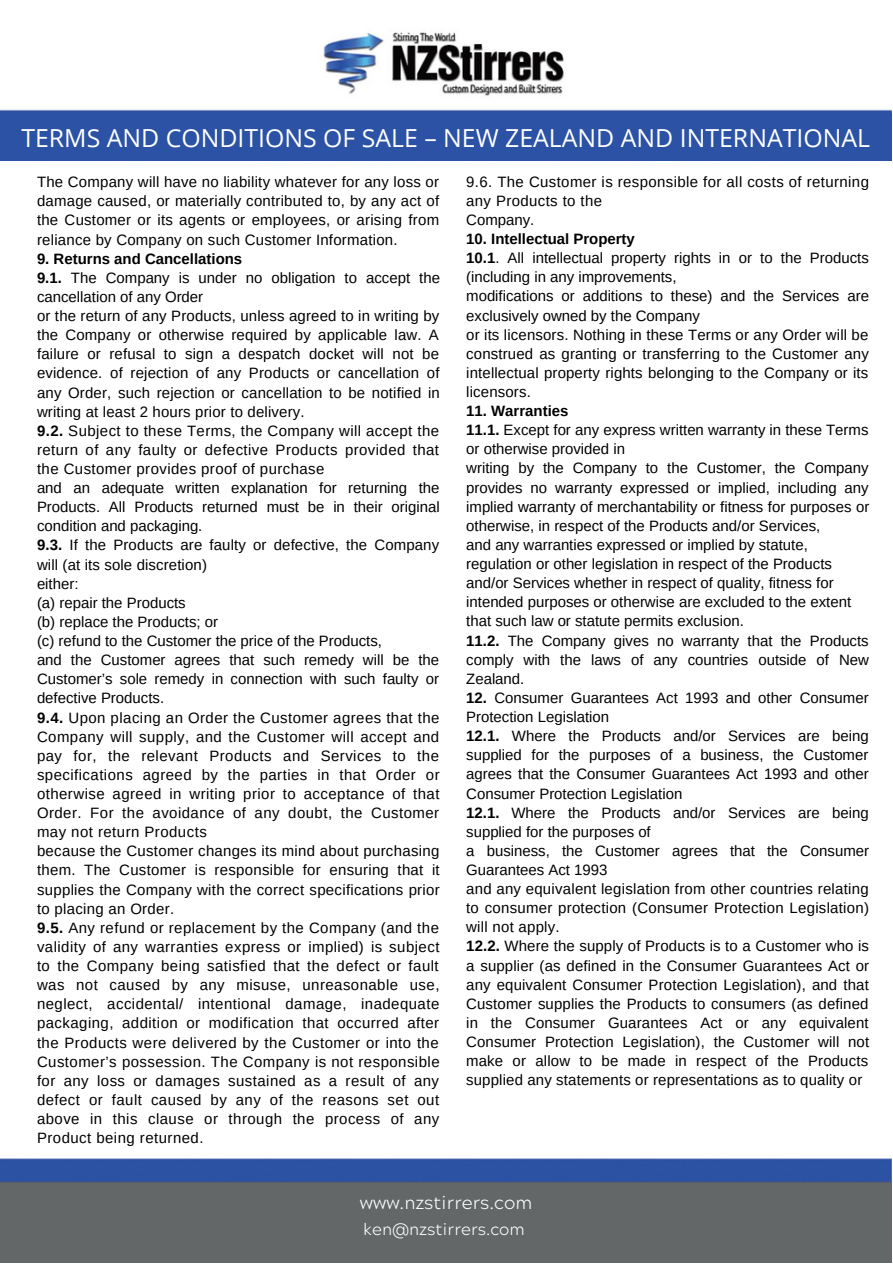
<style>
.page{position:relative;width:893px;height:1264px;background:#fff}
.page>*{position:absolute;margin:0;border:0;box-sizing:border-box;transform-origin:0 0}
.t1{font:24.9px "Open Sans";color:#fff}
.t2{font:300 18.15px "Acherus Grotesque";color:#fff}
.t3{font:300 16.35px "Acherus Grotesque";color:#fff}
.t4{font:15px/19px "Arimo";letter-spacing:.01em;color:#000}
.t5{font:15px/19px "Arimo";letter-spacing:.03em;color:#000}
.s1{font-weight:700}
</style>
<div class="page">
<img style="left:0;top:32px;width:891px;height:1151px">
<div style="left:0;top:114px;width:891px;height:47px;background:#2b52a4"></div>
<div style="left:0;top:1183px;width:891px;height:78px;background:#646767"></div>
<div style="left:13px;top:181px;width:865px;height:947px;background:#fff"></div>
<h1 class="t1" style="left:21px;top:120px;width:850px">TERMS AND CONDITIONS OF SALE – NEW ZEALAND AND INTERNATIONAL</h1>
<p class="t4" style="left:37px;top:172px;width:403px;text-align:justify">The Company will have no liability whatever for any loss or damage caused, or materially contributed to, by any act of the Customer or its agents or employees, or arising from reliance by Company on such Customer Information.</p>
<p class="t5" style="left:37px;top:249px;width:404px"><span class="s1">9. Returns and Cancellations<br>9.1.</span> The Company is under no obligation to accept the cancellation of any Order<br>or the return of any Products, unless agreed to in writing by the Company or otherwise required by applicable law. A failure or refusal to sign a despatch docket will not be evidence. of rejection of any Products or cancellation of any Order, such rejection or cancellation to be notified in writing at least 2 hours prior to delivery.<br><span class="s1">9.2.</span> Subject to these Terms, the Company will accept the return of any faulty or defective Products provided that the Customer provides proof of purchase<br>and an adequate written explanation for returning the Products. All Products returned must be in their original condition and packaging.<br><span class="s1">9.3.</span> If the Products are faulty or defective, the Company will (at its sole discretion)<br>either:<br>(a) repair the Products<br>(b) replace the Products; or<br>(c) refund to the Customer the price of the Products,<br>and the Customer agrees that such remedy will be the Customer’s sole remedy in connection with such faulty or defective Products.<br><span class="s1">9.4.</span> Upon placing an Order the Customer agrees that the Company will supply, and the Customer will accept and pay for, the relevant Products and Services to the specifications agreed by the parties in that Order or otherwise agreed in writing prior to acceptance of that Order. For the avoidance of any doubt, the Customer may not return Products<br>because the Customer changes its mind about purchasing them. The Customer is responsible for ensuring that it supplies the Company with the correct specifications prior to placing an Order.<br><span class="s1">9.5.</span> Any refund or replacement by the Company (and the validity of any warranties express or implied) is subject to the Company being satisfied that the defect or fault was not caused by any misuse, unreasonable use, neglect, accidental/ intentional damage, inadequate packaging, addition or modification that occurred after the Products were delivered by the Customer or into the Customer’s possession. The Company is not responsible for any loss or damages sustained as a result of any defect or fault caused by any of the reasons set out above in this clause or through the process of any Product being returned.</p>
<p class="t4" style="left:466px;top:172px;width:404px">9.6. The Customer is responsible for all costs of returning any Products to the<br>Company.</p>
<p class="t4" style="left:466px;top:229px;width:404px"><span class="s1">10. Intellectual Property<br>10.1</span>. All intellectual property rights in or to the Products (including in any improvements,<br>modifications or additions to these) and the Services are exclusively owned by the Company<br>or its licensors. Nothing in these Terms or any Order will be construed as granting or transferring to the Customer any intellectual property rights belonging to the Company or its licensors.</p>
<p class="t4" style="left:466px;top:401px;width:404px"><span class="s1">11. Warranties<br>11.1.</span> Except for any express written warranty in these Terms or otherwise provided in<br>writing by the Company to the Customer, the Company provides no warranty expressed or implied, including any implied warranty of merchantability or fitness for purposes or otherwise, in respect of the Products and/or Services,<br>and any warranties expressed or implied by statute, regulation or other legislation in respect of the Products and/or Services whether in respect of quality, fitness for intended purposes or otherwise are excluded to the extent that such law or statute permits exclusion.<br><span class="s1">11.2.</span> The Company gives no warranty that the Products comply with the laws of any countries outside of New Zealand.</p>
<p class="t4" style="left:466px;top:688px;width:404px"><span class="s1">12.</span> Consumer Guarantees Act 1993 and other Consumer Protection Legislation<br><span class="s1">12.1.</span> Where the Products and/or Services are being supplied for the purposes of a business, the Customer agrees that the Consumer Guarantees Act 1993 and other Consumer Protection Legislation<br><span class="s1">12.1.</span> Where the Products and/or Services are being supplied for the purposes of<br>a business, the Customer agrees that the Consumer Guarantees Act 1993<br>and any equivalent legislation from other countries relating to consumer protection (Consumer Protection Legislation) will not apply.<br><span class="s1">12.2.</span> Where the supply of Products is to a Customer who is a supplier (as defined in the Consumer Guarantees Act or any equivalent Consumer Protection Legislation), and that Customer supplies the Products to consumers (as defined in the Consumer Guarantees Act or any equivalent Consumer Protection Legislation), the Customer will not make or allow to be made in respect of the Products supplied any statements or representations as to quality or</p>
<p class="t2" style="left:360px;top:1195px;width:174px">www.nzstirrers.com</p>
<p class="t3" style="left:363px;top:1222px;width:163px">ken@nzstirrers.com</p>
</div>
